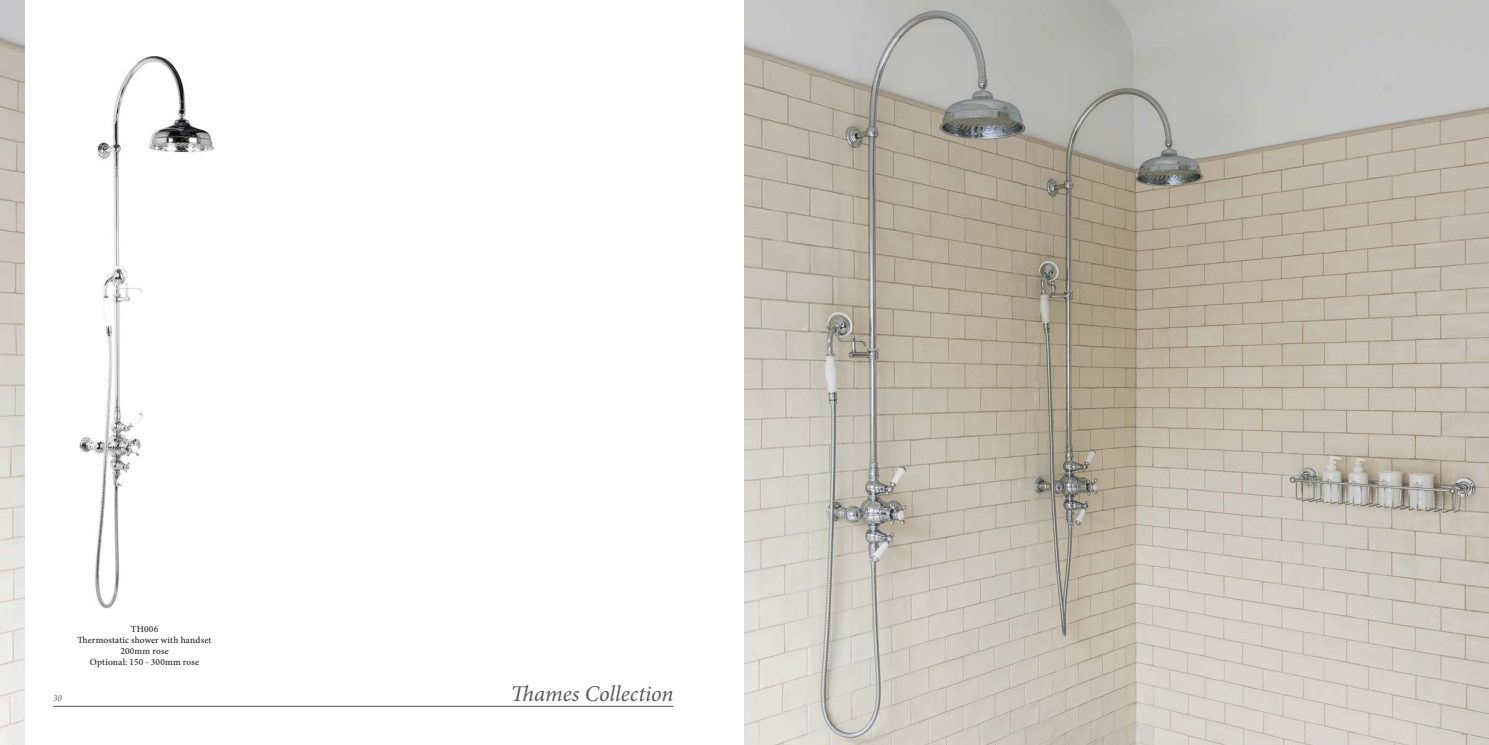
<style>
.page{position:relative;width:1489px;height:745px;background:#fff}
.page>*{position:absolute;margin:0;border:0;box-sizing:border-box;transform-origin:0 0}
.t1{font:italic 22.5px "Minion Pro";letter-spacing:-.005em;color:#57585a}
.omschrijving{font:500 9.38px "Minion Pro";letter-spacing:.015em;color:#231f20}
.t2{font:italic 9px "Minion Pro";color:#57585a}
</style>
<div class="page">
<hr style="left:53px;top:705px;width:620px;height:1px;background:#57585a">
<img style="left:0;top:0;width:25px;height:744px">
<img style="left:79px;top:56px;width:136px;height:553px">
<img style="left:744px;top:0;width:744px;height:744px">
<p class="omschrijving" style="left:131px;top:622px;width:29px">TH006</p>
<p class="omschrijving" style="left:78px;top:633px;width:135px">Thermostatic shower with handset</p>
<p class="omschrijving" style="left:120px;top:644px;width:50px">200mm rose</p>
<p class="omschrijving" style="left:90px;top:655px;width:111px">Optional: 150 - 300mm rose</p>
<p class="t2" style="left:53px;top:691px;width:10px">30</p>
<h1 class="t1" style="left:511px;top:678px;width:164px">Thames Collection</h1>
</div>
